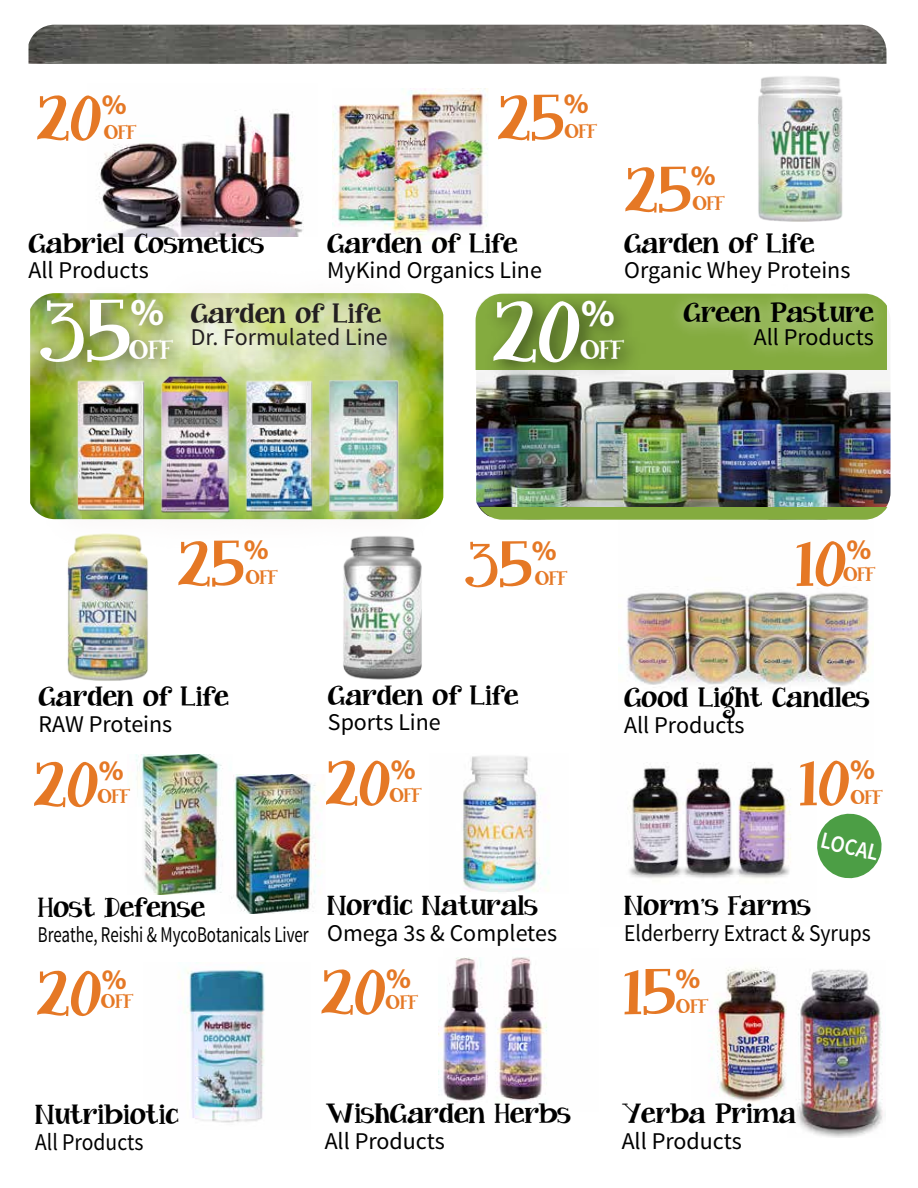
<style>
.page{position:relative;width:918px;height:1188px;background:#fff}
.page>*{position:absolute;margin:0;border:0;box-sizing:border-box;transform-origin:0 0}
.t1{font:76.8px "Janda Curlygirl Chunky";color:#fff}
.t2{font:56.7px "Janda Curlygirl Chunky";color:#e57825}
.t3{font:700 38.4px "Myriad";color:#fff}
.t4{font:700 28.35px "Myriad";color:#e57825}
.t5{font:24px "Janda Curlygirl Chunky";color:#000}
.t6{font:24px "Source Sans Pro";color:#000}
.t7{font:24px "Source Sans Pro";color:#000;scale:.9 1}
.t8{font:24px "Source Sans Pro";color:#231f20}
.t9{font:24px "Janda Curlygirl Chunky";color:#231f20}
.t10{font:23.55px "Janda Curlygirl Chunky";color:#fff}
.t11{font:600 23.55px "Source Sans Pro";color:#fff;scale:.9 1}
.t12{font:22.5px "Source Sans Pro";color:#000;scale:.75 1}
.t13{font:17.4px "Janda Curlygirl Chunky";color:#e57825}
</style>
<div class="page">
<img style="left:231px;top:774px;width:89px;height:140px">
<img style="left:618px;top:589px;width:253px;height:99px">
<img style="left:476px;top:374px;width:415px;height:133px">
<div style="left:476px;top:294px;width:410px;height:76px;background:#84ab3f"></div>
<div style="left:476px;top:507px;width:416px;height:13px;background:#84ab3f"></div>
<img style="left:135px;top:755px;width:97px;height:140px">
<img style="left:709px;top:967px;width:78px;height:135px">
<img style="left:796px;top:969px;width:90px;height:168px">
<img style="left:457px;top:957px;width:90px;height:146px">
<img style="left:411px;top:293px;width:16px;height:41px">
<img style="left:201px;top:293px;width:210px;height:41px">
<img style="left:661px;top:293px;width:230px;height:82px">
<img style="left:475px;top:293px;width:177px;height:142px">
<img style="left:28px;top:25px;width:859px;height:39px">
<img style="left:30px;top:293px;width:171px;height:142px">
<img style="left:96px;top:110px;width:208px;height:127px">
<img style="left:333px;top:88px;width:155px;height:156px">
<img style="left:463px;top:756px;width:87px;height:136px">
<img style="left:178px;top:969px;width:87px;height:154px">
<img style="left:758px;top:76px;width:85px;height:146px">
<img style="left:67px;top:555px;width:81px;height:126px">
<img style="left:343px;top:555px;width:79px;height:125px">
<img style="left:627px;top:762px;width:164px;height:117px">
<svg style="left:817px;top:813px;width:65px;height:66px"></svg>
<img style="left:35px;top:334px;width:406px;height:221px">
<img style="left:54px;top:354px;width:367px;height:181px">
<img style="left:43px;top:376px;width:64px;height:137px">
<img style="left:282px;top:377px;width:65px;height:137px">
<img style="left:300px;top:378px;width:135px;height:134px">
<img style="left:107px;top:358px;width:175px;height:175px">
<img style="left:439px;top:958px;width:48px;height:145px">
<h2 class="t2" style="left:35px;top:88px;width:69px">20</h2>
<p class="t4" style="left:102px;top:89px;width:26px">%</p>
<p class="t13" style="left:104px;top:122px;width:33px">OFF</p>
<p class="t5" style="left:28px;top:231px;width:237px">Gabriel Cosmetics</p>
<p class="t6" style="left:28px;top:256px;width:122px">All Products</p>
<h2 class="t2" style="left:496px;top:88px;width:69px">25</h2>
<p class="t4" style="left:564px;top:89px;width:26px">%</p>
<p class="t13" style="left:564px;top:122px;width:33px">OFF</p>
<p class="t5" style="left:327px;top:231px;width:192px">Garden of Life</p>
<p class="t6" style="left:327px;top:256px;width:216px">MyKind Organics Line</p>
<h2 class="t2" style="left:623px;top:160px;width:69px">25</h2>
<p class="t4" style="left:691px;top:161px;width:26px">%</p>
<p class="t13" style="left:692px;top:194px;width:33px">OFF</p>
<p class="t5" style="left:624px;top:231px;width:192px">Garden of Life</p>
<p class="t6" style="left:624px;top:256px;width:228px">Organic Whey Proteins</p>
<h1 class="t1" style="left:39px;top:290px;width:93px">35</h1>
<h3 class="t3" style="left:130px;top:292px;width:35px">%</h3>
<p class="t10" style="left:129px;top:337px;width:44px">OFF</p>
<p class="t9" style="left:191px;top:301px;width:192px">Garden of Life</p>
<p class="t8" style="left:191px;top:323px;width:198px">Dr. Formulated Line</p>
<h2 class="t2" style="left:176px;top:534px;width:69px">25</h2>
<p class="t4" style="left:244px;top:535px;width:26px">%</p>
<p class="t13" style="left:245px;top:568px;width:33px">OFF</p>
<h3 class="t3" style="left:581px;top:293px;width:35px">%</h3>
<p class="t10" style="left:580px;top:338px;width:44px">OFF</p>
<h1 class="t1" style="left:490px;top:291px;width:92px">20</h1>
<p class="t5" style="left:684px;top:300px;width:192px">Green Pasture</p>
<p class="t6" style="left:754px;top:322px;width:122px">All Products</p>
<h2 class="t2" style="left:464px;top:534px;width:69px">35</h2>
<p class="t4" style="left:532px;top:536px;width:26px">%</p>
<p class="t13" style="left:535px;top:569px;width:33px">OFF</p>
<h2 class="t2" style="left:795px;top:534px;width:53px">10</h2>
<p class="t4" style="left:847px;top:535px;width:26px">%</p>
<p class="t13" style="left:843px;top:565px;width:33px">OFF</p>
<p class="t5" style="left:39px;top:684px;width:192px">Garden of Life</p>
<p class="t6" style="left:39px;top:709px;width:135px">RAW Proteins</p>
<h2 class="t2" style="left:32px;top:754px;width:69px">20</h2>
<p class="t4" style="left:99px;top:756px;width:26px">%</p>
<p class="t13" style="left:97px;top:787px;width:33px">OFF</p>
<p class="t5" style="left:328px;top:683px;width:192px">Garden of Life</p>
<p class="t6" style="left:328px;top:708px;width:114px">Sports Line</p>
<h2 class="t2" style="left:324px;top:753px;width:69px">20</h2>
<p class="t4" style="left:391px;top:755px;width:26px">%</p>
<p class="t13" style="left:389px;top:786px;width:33px">OFF</p>
<p class="t5" style="left:38px;top:894px;width:169px">Host Defense</p>
<p class="t12" style="left:38px;top:921px;width:363px">Breathe, Reishi &amp; MycoBotanicals Liver</p>
<h2 class="t2" style="left:35px;top:963px;width:69px">20</h2>
<p class="t4" style="left:102px;top:965px;width:26px">%</p>
<p class="t13" style="left:101px;top:991px;width:33px">OFF</p>
<p class="t5" style="left:327px;top:893px;width:212px">Nordic Naturals</p>
<p class="t6" style="left:327px;top:918px;width:231px">Omega 3s &amp; Completes</p>
<h2 class="t2" style="left:319px;top:962px;width:69px">20</h2>
<p class="t4" style="left:386px;top:964px;width:26px">%</p>
<p class="t13" style="left:386px;top:993px;width:33px">OFF</p>
<p class="t5" style="left:35px;top:1102px;width:145px">Nutribiotic</p>
<p class="t7" style="left:35px;top:1127px;width:122px">All Products</p>
<p class="t5" style="left:325px;top:1101px;width:248px">WishGarden Herbs</p>
<p class="t6" style="left:325px;top:1126px;width:122px">All Products</p>
<p class="t5" style="left:624px;top:685px;width:247px">Good Light Candles</p>
<p class="t6" style="left:624px;top:710px;width:122px">All Products</p>
<h2 class="t2" style="left:799px;top:753px;width:53px">10</h2>
<p class="t4" style="left:850px;top:755px;width:26px">%</p>
<p class="t13" style="left:850px;top:787px;width:33px">OFF</p>
<p class="t11" style="left:825px;top:825px;width:67px;rotate:13deg">LOCAL</p>
<p class="t5" style="left:624px;top:893px;width:188px">Norm’s Farms</p>
<p class="t7" style="left:624px;top:918px;width:275px">Elderberry Extract &amp; Syrups</p>
<h2 class="t2" style="left:623px;top:962px;width:54px">15</h2>
<p class="t4" style="left:675px;top:964px;width:26px">%</p>
<p class="t13" style="left:676px;top:996px;width:33px">OFF</p>
<p class="t5" style="left:622px;top:1101px;width:176px">Yerba Prima</p>
<p class="t6" style="left:622px;top:1126px;width:122px">All Products</p>
</div>
